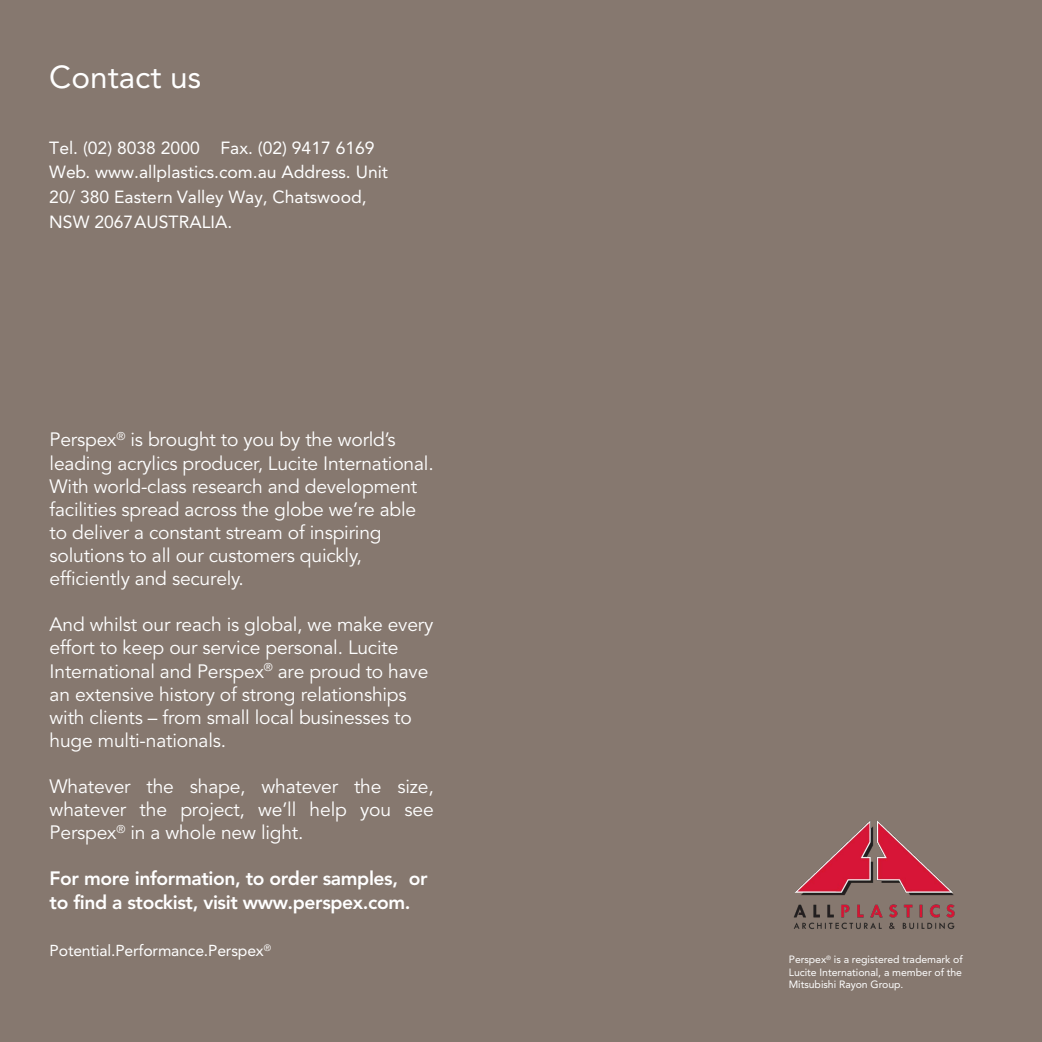
<style>
.page{position:relative;width:1042px;height:1042px;background:#86786f}
.page>*{position:absolute;margin:0;border:0;box-sizing:border-box;transform-origin:0 0}
.t1{font:31.5px "Avenir LT Std";color:#fff}
.t2{font:19.25px/23.1px "Avenir LT Std";letter-spacing:-.01em;color:#fff}
.t3{font:800 19.25px/23.1px "Avenir LT Std";letter-spacing:-.02em;color:#fff}
.t4{font:17.5px/24.7px "Avenir LT Std";color:#fff}
.t5{font:15.75px "Avenir LT Std";letter-spacing:-.01em;color:#fff}
.t6{font:10.5px/12.6px "Avenir LT Std";letter-spacing:-.005em;color:#fff;text-align:justify}
</style>
<div class="page">
<img style="left:794px;top:820px;width:161px;height:109px">
<h1 class="t1" style="left:49px;top:59px;width:153px">Contact us</h1>
<p class="t4" style="left:49px;top:135px;width:340px">Tel. (02) 8038 2000 Fax. (02) 9417 6169<br>Web. www.allplastics.com.au Address. Unit 20/ 380 Eastern Valley Way, Chatswood, NSW 2067 AUSTRALIA.</p>
<p class="t2" style="left:50px;top:429px;width:386px">Perspex<sup>®</sup> is brought to you by the world’s leading acrylics producer, Lucite International.<br>With world-class research and development facilities spread across the globe we’re able to deliver a constant stream of inspiring solutions to all our customers quickly, efficiently and securely.</p>
<p class="t2" style="left:50px;top:614px;width:385px">And whilst our reach is global, we make every effort to keep our service personal. Lucite International and Perspex<sup>®</sup> are proud to have an extensive history of strong relationships with clients – from small local businesses to huge multi-nationals.</p>
<p class="t2" style="left:50px;top:775px;width:386px;text-align:justify">Whatever the shape, whatever the size, whatever the project, we’ll help you see Perspex<sup>®</sup> in a whole new light.</p>
<p class="t3" style="left:50px;top:867px;width:379px">For more information, to order samples, or to find a stockist, visit www.perspex.com.</p>
<p class="t5" style="left:50px;top:941px;width:223px">Potential.Performance.Perspex<sup>®</sup></p>
<p class="t6" style="left:789px;top:953px;width:175px">Perspex<sup>®</sup> is a registered trademark of Lucite International, a member of the Mitsubishi Rayon Group.</p>
</div>
